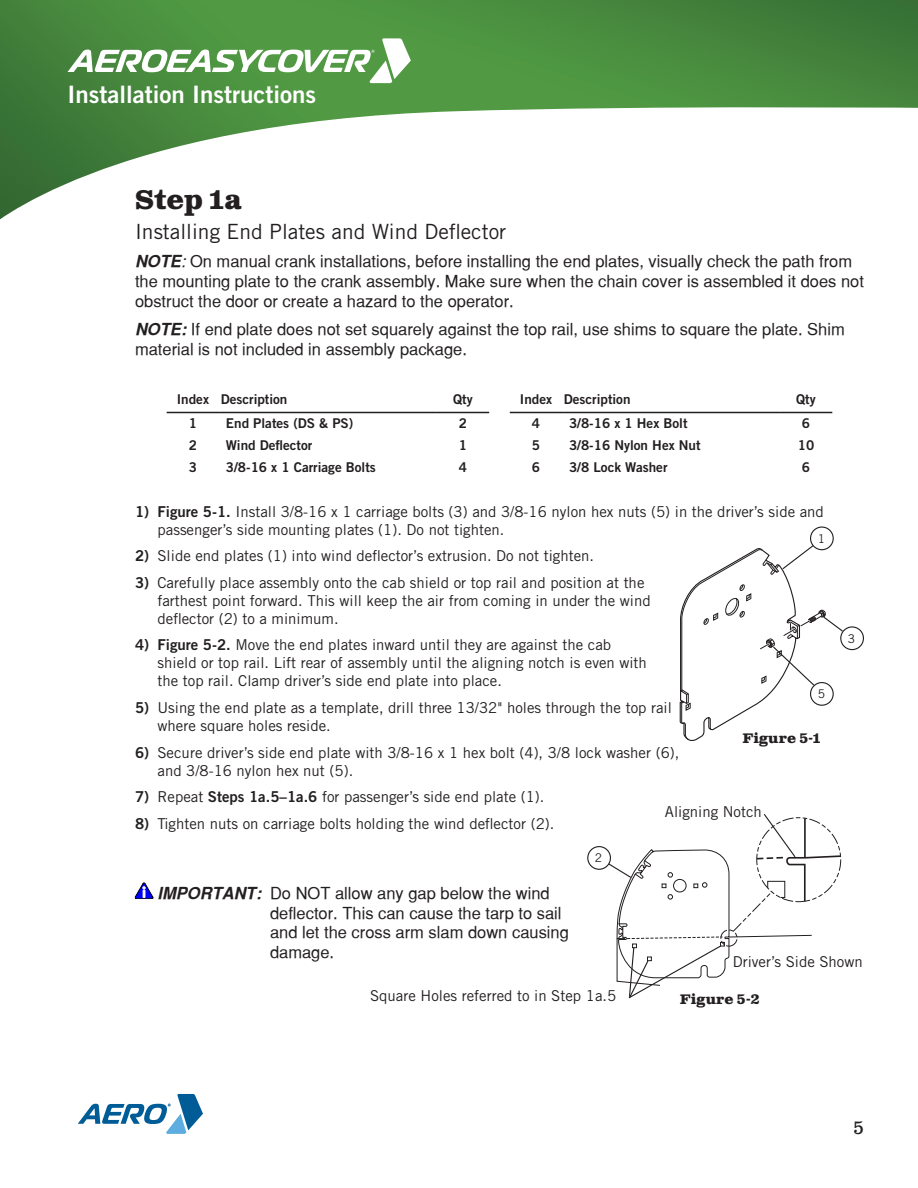
<style>
.page{position:relative;width:918px;height:1188px;background:#fff}
.page>*{position:absolute;margin:0;border:0;box-sizing:border-box;transform-origin:0 0}
.t1{font:700 27px "Clarendon Text Pro";color:#231f20}
.t2{font:24px "Trade Gothic LT Std Bd 2";color:#fff}
.t3{font:21px "Trade Gothic LT Std";color:#231f20}
.t4{font:18px "Clarendon Text Pro";color:#231f20}
.Notice_Text{font:16.5px/19.8px "Sans Serif";color:#231f20}
.IMPORTANT_Text{font:16.5px/19.8px "Sans Serif";color:#231f20}
.Text{font:15px/18px "Trade Gothic LT Std";color:#231f20}
.Notice_Text-2{font:15px/18px "Trade Gothic LT Std";color:#231f20}
.Callouts{font:15px "Trade Gothic LT Std";color:#231f20}
.Text-2{font:700 13.8px "Clarendon Text Pro";color:#231f20}
.table_of_contents{font:13.5px "Trade Gothic LT Std Bd 2";color:#231f20}
.Ballon{font:12px "Trade Gothic LT Std";color:#231f20}
.s1{font-weight:700;font-style:italic}
.s2{font-style:italic}
.s3{font-family:"Trade Gothic LT Std Bd 2"}
</style>
<div class="page">
<img style="left:0;top:0;width:918px;height:220px">
<svg style="left:68px;top:38px;width:343px;height:45px"></svg>
<svg style="left:78px;top:1094px;width:125px;height:40px"></svg>
<hr style="left:167px;top:412px;width:53px;height:1px;background:#231f20">
<hr style="left:220px;top:412px;width:216px;height:1px;background:#231f20">
<hr style="left:436px;top:412px;width:53px;height:1px;background:#231f20">
<hr style="left:510px;top:412px;width:53px;height:1px;background:#231f20">
<hr style="left:563px;top:412px;width:216px;height:1px;background:#231f20">
<hr style="left:779px;top:412px;width:53px;height:1px;background:#231f20">
<div style="left:810px;top:526px;width:24px;height:24px;border:1px solid #231f20;border-radius:50%"></div>
<div style="left:840px;top:626px;width:24px;height:24px;border:1px solid #231f20;border-radius:50%"></div>
<svg style="left:680px;top:544px;width:164px;height:197px"></svg>
<div style="left:587px;top:846px;width:24px;height:24px;border:1px solid #231f20;border-radius:50%"></div>
<svg style="left:607px;top:814px;width:234px;height:185px"></svg>
<svg style="left:135px;top:883px;width:18px;height:16px"></svg>
<h2 class="t2" style="left:68px;top:79px;width:250px">Installation Instructions</h2>
<p class="t1" style="left:135px;top:183px;width:109px">Step 1a</p>
<p class="t3" style="left:135px;top:218px;width:373px">Installing End Plates and Wind Deflector</p>
<p class="Notice_Text" style="left:135px;top:251px;width:731px"><span class="s1">NOTE</span><span class="s2">:</span> On manual crank installations, before installing the end plates, visually check the path from the mounting plate to the crank assembly. Make sure when the chain cover is assembled it does not obstruct the door or create a hazard to the operator.</p>
<p class="Notice_Text" style="left:135px;top:319px;width:711px"><span class="s1">NOTE:</span> If end plate does not set squarely against the top rail, use shims to square the plate. Shim material is not included in assembly package.</p>
<p class="table_of_contents" style="left:177px;top:391px;width:34px">Index</p>
<p class="table_of_contents" style="left:221px;top:391px;width:68px">Description</p>
<p class="table_of_contents" style="left:453px;top:391px;width:21px">Qty</p>
<p class="table_of_contents" style="left:189px;top:415px;width:10px">1</p>
<p class="table_of_contents" style="left:226px;top:415px;width:129px">End Plates (DS &amp; PS)</p>
<p class="table_of_contents" style="left:459px;top:415px;width:10px">2</p>
<p class="table_of_contents" style="left:189px;top:437px;width:10px">2</p>
<p class="table_of_contents" style="left:226px;top:437px;width:88px">Wind Deflector</p>
<p class="table_of_contents" style="left:459px;top:437px;width:10px">1</p>
<p class="table_of_contents" style="left:189px;top:459px;width:10px">3</p>
<p class="table_of_contents" style="left:226px;top:459px;width:151px">3/8-16 x 1 Carriage Bolts</p>
<p class="table_of_contents" style="left:459px;top:459px;width:10px">4</p>
<p class="table_of_contents" style="left:520px;top:391px;width:34px">Index</p>
<p class="table_of_contents" style="left:564px;top:391px;width:68px">Description</p>
<p class="table_of_contents" style="left:796px;top:391px;width:21px">Qty</p>
<p class="table_of_contents" style="left:532px;top:415px;width:10px">4</p>
<p class="table_of_contents" style="left:569px;top:415px;width:120px">3/8-16 x 1 Hex Bolt</p>
<p class="table_of_contents" style="left:802px;top:415px;width:10px">6</p>
<p class="table_of_contents" style="left:532px;top:437px;width:10px">5</p>
<p class="table_of_contents" style="left:569px;top:437px;width:133px">3/8-16 Nylon Hex Nut</p>
<p class="table_of_contents" style="left:798px;top:437px;width:18px">10</p>
<p class="table_of_contents" style="left:532px;top:459px;width:10px">6</p>
<p class="table_of_contents" style="left:569px;top:459px;width:100px">3/8 Lock Washer</p>
<p class="table_of_contents" style="left:802px;top:459px;width:10px">6</p>
<p class="Notice_Text-2" style="left:158px;top:502px;width:668px;text-indent:-22px"><span class="s3">1) Figure 5-1.</span> Install 3/8-16 x 1 carriage bolts (3) and 3/8-16 nylon hex nuts (5) in the driver’s side and passenger’s side mounting plates (1). Do not tighten.</p>
<p class="Text" style="left:135px;top:547px;width:461px"><span class="s3">2)</span> Slide end plates (1) into wind deflector’s extrusion. Do not tighten.</p>
<p class="Text" style="left:158px;top:573px;width:495px;text-indent:-22px"><span class="s3">3)</span> Carefully place assembly onto the cab shield or top rail and position at the farthest point forward. This will keep the air from coming in under the wind deflector (2) to a minimum.</p>
<p class="Text" style="left:158px;top:636px;width:491px;text-indent:-22px"><span class="s3">4) Figure 5-2.</span> Move the end plates inward until they are against the cab shield or top rail. Lift rear of assembly until the aligning notch is even with the top rail. Clamp driver’s side end plate into place.</p>
<p class="Text" style="left:158px;top:699px;width:516px;text-indent:-22px"><span class="s3">5)</span> Using the end plate as a template, drill three 13/32" holes through the top rail where square holes reside.</p>
<p class="Text" style="left:158px;top:743px;width:523px;text-indent:-22px"><span class="s3">6)</span> Secure driver’s side end plate with 3/8-16 x 1 hex bolt (4), 3/8 lock washer (6), and 3/8-16 nylon hex nut (5).</p>
<p class="Text" style="left:135px;top:788px;width:411px"><span class="s3">7)</span> Repeat <span class="s3">Steps 1a.5–1a.6</span> for passenger’s side end plate (1).</p>
<p class="Text" style="left:135px;top:815px;width:421px"><span class="s3">8)</span> Tighten nuts on carriage bolts holding the wind deflector (2).</p>
<p class="Ballon" style="left:818px;top:531px;width:9px">1</p>
<p class="Ballon" style="left:818px;top:687px;width:9px">5</p>
<p class="Text-2" style="left:742px;top:729px;width:79px">Figure 5-1</p>
<p class="Callouts" style="left:665px;top:803px;width:99px">Aligning Notch</p>
<p class="Ballon" style="left:595px;top:851px;width:9px">2</p>
<p class="Ballon" style="left:848px;top:631px;width:9px">3</p>
<p class="IMPORTANT_Text" style="left:270px;top:883px;width:300px;text-indent:-112px"><span class="s1">IMPORTANT:</span> Do NOT allow any gap below the wind deflector. This can cause the tarp to sail and let the cross arm slam down causing damage.</p>
<p class="Callouts" style="left:370px;top:987px;width:248px">Square Holes referred to in Step 1a.5</p>
<p class="Callouts" style="left:733px;top:953px;width:132px">Driver’s Side Shown</p>
<p class="Text-2" style="left:680px;top:990px;width:82px">Figure 5-2</p>
<p class="t4" style="left:853px;top:1117px;width:12px">5</p>
</div>
